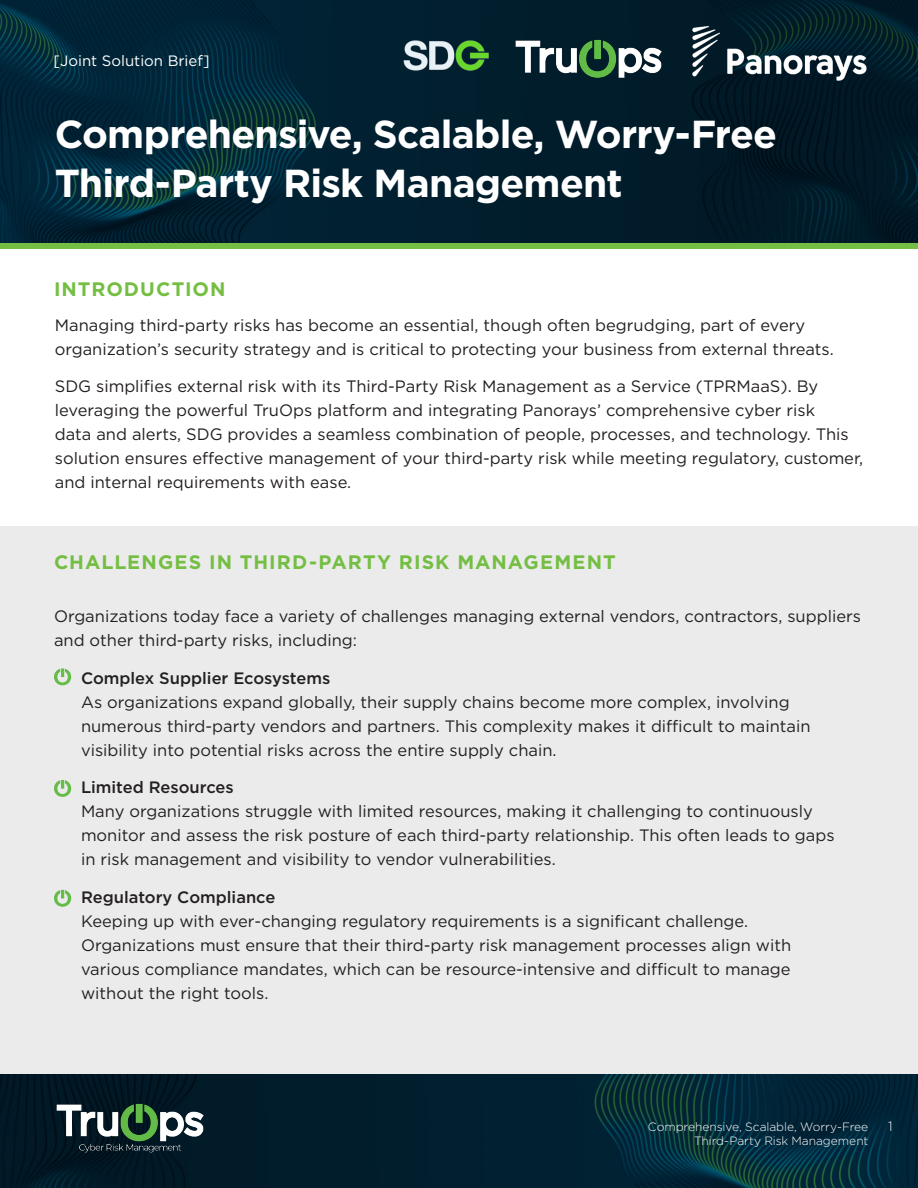
<style>
.page{position:relative;width:918px;height:1188px;background:#fff}
.page>*{position:absolute;margin:0;border:0;box-sizing:border-box;transform-origin:0 0}
.Body1{font:700 39px/49.5px "Gotham";letter-spacing:-.02em;color:#fff}
.Body1-2{font:700 19.5px "Gotham";letter-spacing:.055em;color:#74bf43}
.Body1-3{font:16.5px/24px "Gotham";color:#231f20}
.t1{font:500 16.5px "Gotham";color:#231f20}
.t2{font:15px "Gotham";color:#fff}
.Body1-4{font:300 13.5px "Gotham";color:#fff}
.Body1-5{font:300 12px "Gotham";letter-spacing:-.005em;color:#fff}
</style>
<div class="page">
<div style="left:0;top:526px;width:918px;height:549px;background:#ebebec"></div>
<img style="left:0;top:0;width:918px;height:243px">
<div style="left:0;top:243px;width:918px;height:6px;background:#74bf43"></div>
<img style="left:0;top:1075px;width:918px;height:113px">
<img style="left:692px;top:19px;width:180px;height:61px">
<img style="left:53px;top:1102px;width:154px;height:52px">
<img style="left:512px;top:38px;width:154px;height:40px">
<img style="left:403px;top:37px;width:88px;height:35px">
<svg style="left:54px;top:780px;width:17px;height:17px"></svg>
<svg style="left:54px;top:890px;width:17px;height:17px"></svg>
<svg style="left:54px;top:668px;width:17px;height:17px"></svg>
<p class="t2" style="left:54px;top:51px;width:158px">[Joint Solution Brief]</p>
<p class="Body1" style="left:55px;top:109px;width:724px">Comprehensive, Scalable, Worry-Free<br>Third-Party Risk Management</p>
<p class="Body1-2" style="left:54px;top:277px;width:173px">INTRODUCTION</p>
<p class="Body1-3" style="left:55px;top:313px;width:781px">Managing third-party risks has become an essential, though often begrudging, part of every organization’s security strategy and is critical to protecting your business from external threats.</p>
<p class="Body1-3" style="left:55px;top:374px;width:810px">SDG simplifies external risk with its Third-Party Risk Management as a Service (TPRMaaS). By leveraging the powerful TruOps platform and integrating Panorays’ comprehensive cyber risk<br>data and alerts, SDG provides a seamless combination of people, processes, and technology. This solution ensures effective management of your third-party risk while meeting regulatory, customer, and internal requirements with ease.</p>
<p class="Body1-2" style="left:54px;top:549px;width:563px">CHALLENGES IN THIRD-PARTY RISK MANAGEMENT</p>
<p class="Body1-3" style="left:54px;top:604px;width:809px">Organizations today face a variety of challenges managing external vendors, contractors, suppliers and other third-party risks, including:</p>
<p class="t1" style="left:81px;top:667px;width:251px">Complex Supplier Ecosystems</p>
<p class="Body1-3" style="left:81px;top:690px;width:731px">As organizations expand globally, their supply chains become more complex, involving numerous third-party vendors and partners. This complexity makes it difficult to maintain visibility into potential risks across the entire supply chain.</p>
<p class="t1" style="left:81px;top:777px;width:154px">Limited Resources</p>
<p class="Body1-3" style="left:81px;top:799px;width:755px">Many organizations struggle with limited resources, making it challenging to continuously monitor and assess the risk posture of each third-party relationship. This often leads to gaps in risk management and visibility to vendor vulnerabilities.</p>
<p class="t1" style="left:81px;top:886px;width:196px">Regulatory Compliance</p>
<p class="Body1-3" style="left:81px;top:909px;width:712px">Keeping up with ever-changing regulatory requirements is a significant challenge.<br>Organizations must ensure that their third-party risk management processes align with various compliance mandates, which can be resource-intensive and difficult to manage without the right tools.</p>
<p class="Body1-5" style="left:648px;top:1120px;width:222px">Comprehensive, Scalable, Worry-Free</p>
<p class="Body1-4" style="left:888px;top:1118px;width:6px">1</p>
<p class="Body1-5" style="left:694px;top:1133px;width:176px">Third-Party Risk Management</p>
</div>
